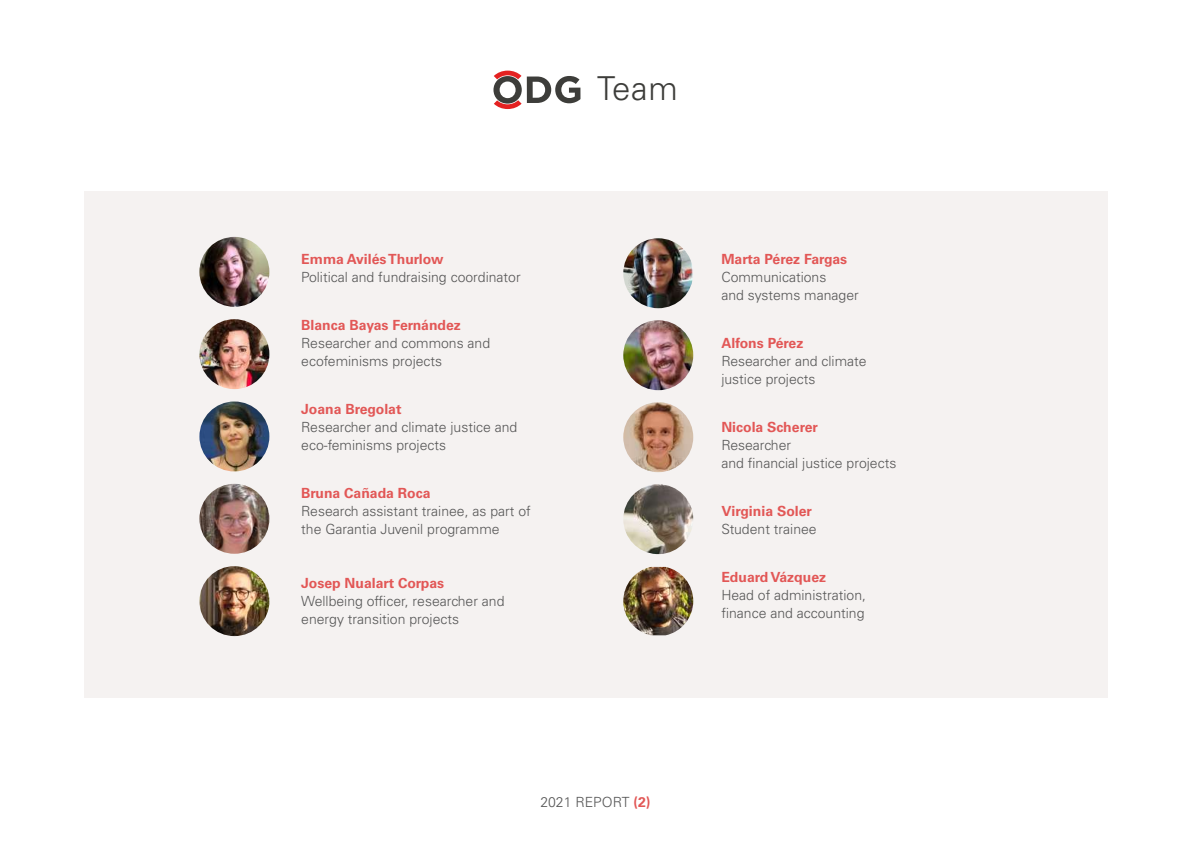
<style>
.page{position:relative;width:1191px;height:842px;background:#fff}
.page>*{position:absolute;margin:0;border:0;box-sizing:border-box;transform-origin:0 0}
.t1{font:300 33px "Univers LT Std";color:#3d3d3a}
.t2{font:300 14px/18px "Univers LT Std";color:#565656}
.t3{font:700 14px "Univers LT Std";color:#e25756}
.s1{font-weight:700;color:#e25756}
</style>
<div class="page">
<div style="left:84px;top:191px;width:1023px;height:506px;background:#f5f2f1"></div>
<img style="left:199px;top:237px;width:70px;height:70px;border-radius:35px">
<img style="left:623px;top:238px;width:70px;height:70px;border-radius:35px">
<img style="left:199px;top:319px;width:70px;height:70px;border-radius:35px">
<img style="left:623px;top:320px;width:70px;height:70px;border-radius:35px">
<img style="left:199px;top:401px;width:70px;height:70px;border-radius:35px">
<img style="left:623px;top:402px;width:70px;height:70px;border-radius:34px">
<img style="left:623px;top:484px;width:70px;height:70px;border-radius:34px">
<img style="left:199px;top:484px;width:70px;height:70px;border-radius:35px">
<img style="left:623px;top:567px;width:70px;height:68px">
<img style="left:199px;top:566px;width:70px;height:70px;border-radius:35px">
<svg style="left:493px;top:71px;width:87px;height:38px"></svg>
<p class="t3" style="left:301px;top:251px;width:144px">Emma Avilés Thurlow</p>
<p class="t2" style="left:301px;top:268px;width:221px">Political and fundraising coordinator</p>
<p class="t3" style="left:301px;top:317px;width:161px">Blanca Bayas Fernández</p>
<p class="t2" style="left:301px;top:334px;width:190px">Researcher and commons and ecofeminisms projects</p>
<p class="t3" style="left:301px;top:401px;width:102px">Joana Bregolat</p>
<p class="t2" style="left:301px;top:418px;width:218px">Researcher and climate justice and eco-feminisms projects</p>
<p class="t3" style="left:301px;top:485px;width:131px">Bruna Cañada Roca</p>
<p class="t2" style="left:301px;top:502px;width:231px">Research assistant trainee, as part of the Garantia Juvenil programme</p>
<p class="t3" style="left:301px;top:575px;width:144px">Josep Nualart Corpas</p>
<p class="t2" style="left:301px;top:592px;width:205px">Wellbeing officer, researcher and energy transition projects</p>
<h1 class="t1" style="left:597px;top:69px;width:82px">Team</h1>
<p class="t3" style="left:721px;top:251px;width:127px">Marta Pérez Fargas</p>
<p class="t2" style="left:721px;top:268px;width:139px">Communications<br>and systems manager</p>
<p class="t3" style="left:721px;top:335px;width:83px">Alfons Pérez</p>
<p class="t2" style="left:721px;top:352px;width:147px">Researcher and climate justice projects</p>
<p class="t3" style="left:721px;top:419px;width:98px">Nicola Scherer</p>
<p class="t2" style="left:721px;top:436px;width:177px">Researcher<br>and financial justice projects</p>
<p class="t3" style="left:721px;top:503px;width:92px">Virginia Soler</p>
<p class="t2" style="left:721px;top:520px;width:97px">Student trainee</p>
<p class="t3" style="left:721px;top:569px;width:106px">Eduard Vázquez</p>
<p class="t2" style="left:721px;top:586px;width:146px">Head of administration, finance and accounting</p>
<p class="t2" style="left:540px;top:793px;width:112px">2021 REPORT <span class="s1">(2)</span></p>
</div>
